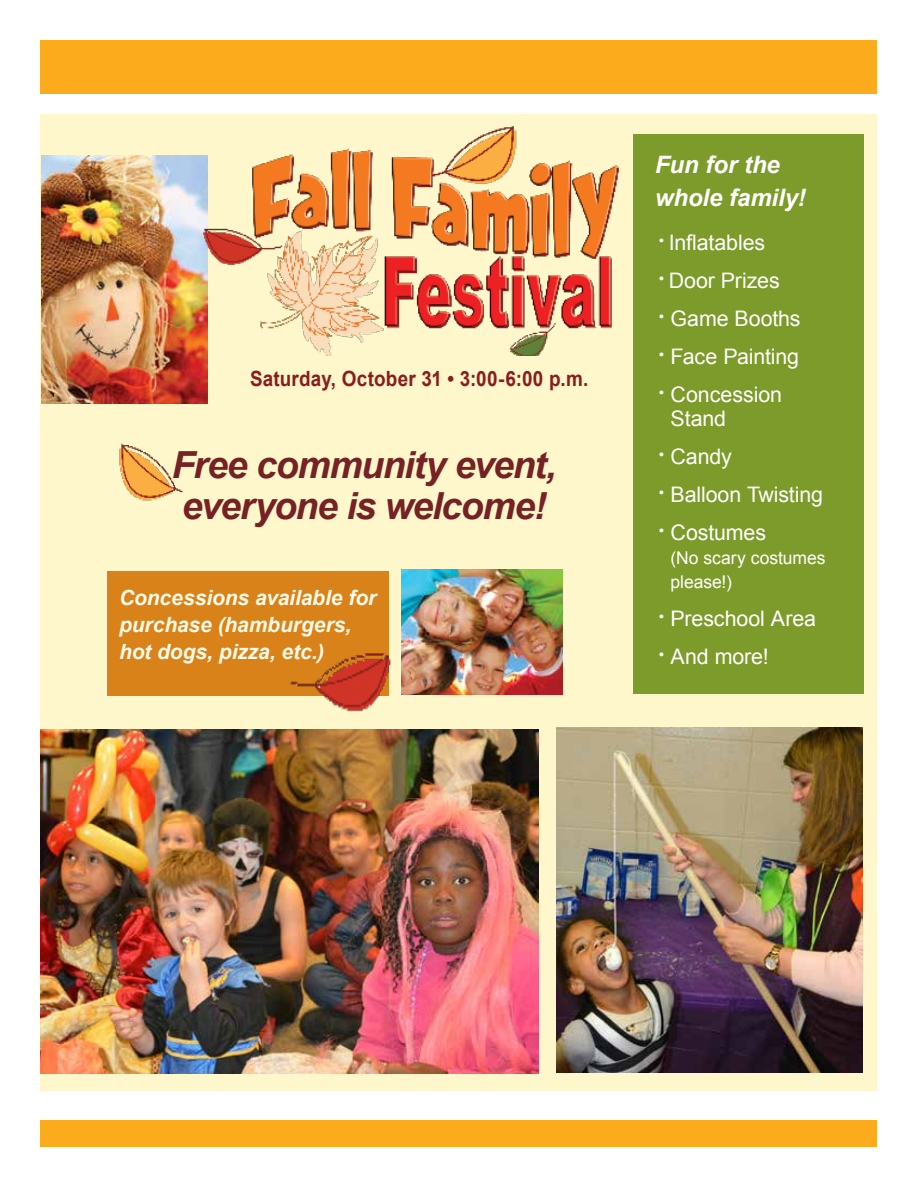
<style>
.page{position:relative;width:918px;height:1188px;background:#fff}
.page>*{position:absolute;margin:0;border:0;box-sizing:border-box;transform-origin:0 0}
.t1{font:italic 700 37.35px/41.2px "Arial";letter-spacing:-.035em;color:#762123}
.t2{font:italic 700 24px/33.3px "Arial";letter-spacing:-.005em;color:#fff}
.t3{font:21.45px/24px "Arial";letter-spacing:-.005em;color:#fff}
.t4{font:italic 700 21px/27px "Arial";letter-spacing:-.005em;color:#fffae7}
.t5{font:700 21px "Arial";letter-spacing:.01em;color:#8a1d1c;scale:.9 1}
.t6{font:17.55px/24px "Arial";letter-spacing:-.005em;color:#fff}
</style>
<div class="page">
<div style="left:40px;top:40px;width:838px;height:54px;background:#fbab1b"></div>
<div style="left:40px;top:1120px;width:838px;height:28px;background:#fbab1b"></div>
<div style="left:40px;top:114px;width:838px;height:977px;background:#fef7cb"></div>
<img style="left:42px;top:156px;width:165px;height:248px">
<img style="left:196px;top:126px;width:423px;height:229px">
<div style="left:633px;top:134px;width:231px;height:559px;background:#7c9b2a"></div>
<img style="left:119px;top:443px;width:64px;height:58px">
<img style="left:401px;top:569px;width:161px;height:125px">
<div style="left:108px;top:571px;width:281px;height:124px;background:#d88219"></div>
<img style="left:242px;top:628px;width:188px;height:84px">
<img style="left:556px;top:728px;width:306px;height:345px">
<img style="left:40px;top:729px;width:498px;height:345px">
<p class="t5" style="left:250px;top:364px;width:377px">Saturday, October 31 • 3:00-6:00 p.m.</p>
<h1 class="t1" style="left:172px;top:445px;width:386px">Free community event, everyone is welcome!</h1>
<p class="t4" style="left:119px;top:585px;width:259px">Concessions available for purchase (hamburgers, hot dogs, pizza, etc.)</p>
<p class="t2" style="left:655px;top:148px;width:152px">Fun for the whole family!</p>
<p class="t3" style="left:659px;top:230px;width:108px"><sup>•</sup> Inflatables</p>
<p class="t3" style="left:659px;top:268px;width:122px"><sup>•</sup> Door Prizes</p>
<p class="t3" style="left:659px;top:306px;width:143px"><sup>•</sup> Game Booths</p>
<p class="t3" style="left:659px;top:344px;width:142px"><sup>•</sup> Face Painting</p>
<p class="t3" style="left:671px;top:382px;width:113px;text-indent:-12px"><sup>•</sup> Concession<br>Stand</p>
<p class="t3" style="left:659px;top:445px;width:74px"><sup>•</sup> Candy</p>
<p class="t3" style="left:659px;top:483px;width:166px"><sup>•</sup> Balloon Twisting</p>
<p class="t3" style="left:659px;top:521px;width:109px"><sup>•</sup> Costumes</p>
<p class="t6" style="left:671px;top:546px;width:156px">(No scary costumes please!)</p>
<p class="t3" style="left:659px;top:607px;width:159px"><sup>•</sup> Preschool Area</p>
<p class="t3" style="left:659px;top:645px;width:111px"><sup>•</sup> And more!</p>
</div>
